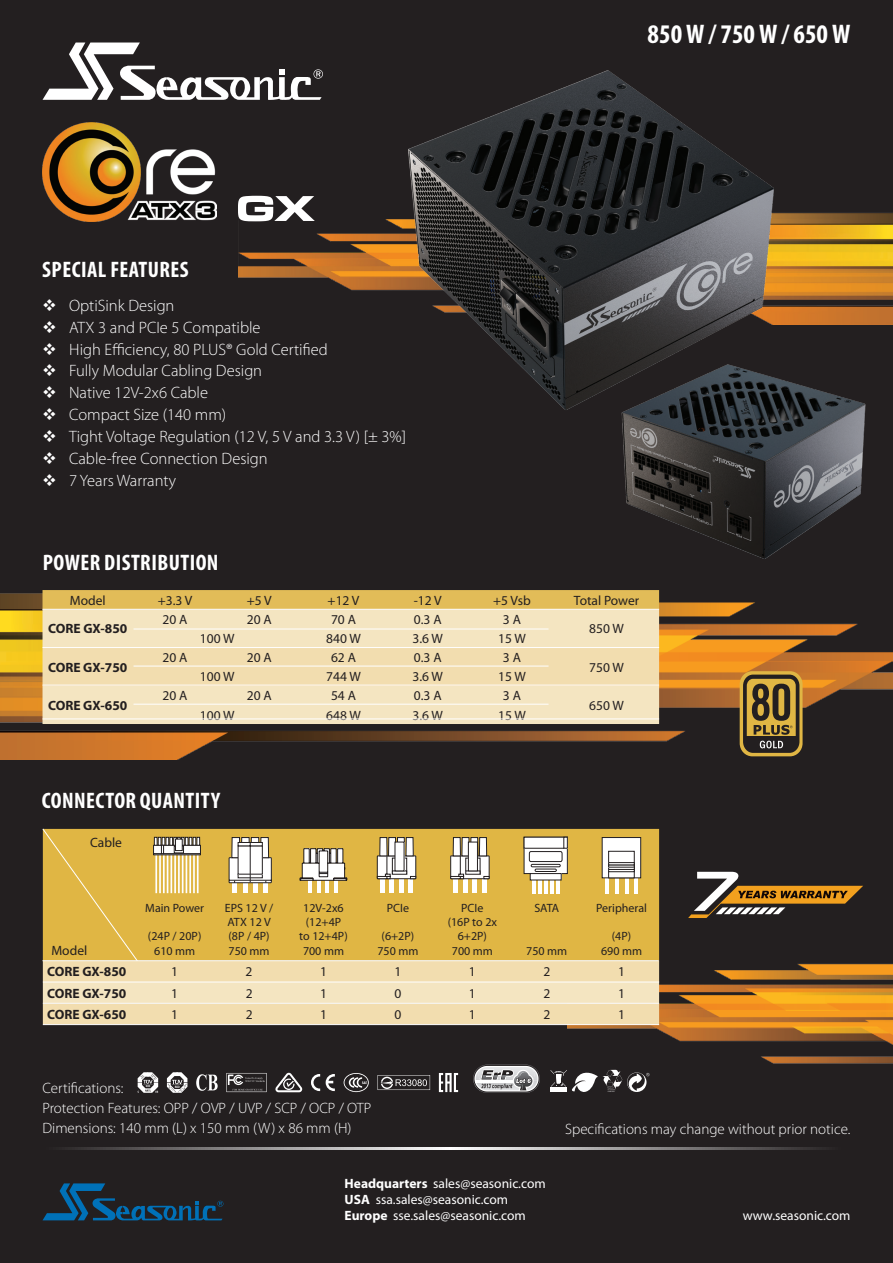
<style>
.page{position:relative;width:893px;height:1263px;background:#231f20}
.page>*{position:absolute;margin:0;border:0;box-sizing:border-box;transform-origin:0 0}
.t1{font:700 condensed 27px "Myriad Pro";color:#fff}
.t2{font:700 condensed 22.5px "Myriad Pro";letter-spacing:.02em;color:#fff}
.t3{font:300 16.5px/21.9px "Myriad Pro";color:#fff}
.t4{font:300 15px/20.1px "Myriad Pro";color:#fff}
.t5{font:13.5px "Myriad Pro";color:#231f20}
.t6{font:13.5px/16.2px "Myriad Pro";color:#fff}
.t7{font:700 13.5px "Myriad Pro";color:#231f20}
.t8{font:12px/14.4px "Myriad Pro";color:#231f20;text-align:center}
.s1{font-weight:700}
</style>
<div class="page">
<img style="left:0;top:590px;width:893px;height:169px">
<img style="left:239px;top:213px;width:654px;height:112px">
<img style="left:568px;top:957px;width:325px;height:118px">
<svg style="left:43px;top:43px;width:280px;height:57px"></svg>
<hr style="left:43px;top:1147px;width:807px;height:3px;background:#fff">
<svg style="left:43px;top:590px;width:616px;height:19px"></svg>
<div style="left:43px;top:610px;width:616px;height:114px;background:#f4e5c1"></div>
<div style="left:43px;top:648px;width:616px;height:37px;background:#f2ddaf"></div>
<hr style="left:43px;top:647px;width:616px;height:1px;background:#fff">
<hr style="left:43px;top:609px;width:616px;height:1px;background:#fff">
<hr style="left:43px;top:685px;width:616px;height:1px;background:#fff">
<hr style="left:43px;top:718px;width:616px;height:1px;background:#fff">
<hr style="left:134px;top:629px;width:415px;height:1px;background:#fff">
<hr style="left:134px;top:666px;width:415px;height:1px;background:#fff">
<hr style="left:134px;top:704px;width:415px;height:1px;background:#fff">
<hr style="left:43px;top:1024px;width:616px;height:1px;background:#fff">
<div style="left:550px;top:1087px;width:17px;height:5px;background:#fff"></div>
<svg style="left:551px;top:1065px;width:98px;height:27px"></svg>
<svg style="left:226px;top:1073px;width:41px;height:19px"></svg>
<svg style="left:196px;top:1074px;width:22px;height:17px"></svg>
<svg style="left:311px;top:1074px;width:24px;height:17px"></svg>
<svg style="left:167px;top:1072px;width:20px;height:21px"></svg>
<svg style="left:138px;top:1072px;width:20px;height:21px"></svg>
<svg style="left:275px;top:1073px;width:27px;height:19px"></svg>
<svg style="left:344px;top:1073px;width:25px;height:19px"></svg>
<svg style="left:378px;top:1075px;width:52px;height:15px"></svg>
<svg style="left:439px;top:1073px;width:19px;height:19px"></svg>
<svg style="left:473px;top:1065px;width:67px;height:28px"></svg>
<svg style="left:43px;top:1183px;width:180px;height:37px"></svg>
<svg style="left:688px;top:872px;width:175px;height:46px"></svg>
<div style="left:740px;top:671px;width:63px;height:85px;background:linear-gradient(to bottom,#e0b544,#e0b644);border-radius:13px"></div>
<svg style="left:743px;top:675px;width:56px;height:78px"></svg>
<img style="left:622px;top:395px;width:244px;height:164px">
<img style="left:351px;top:70px;width:484px;height:348px">
<img style="left:43px;top:123px;width:173px;height:98px">
<svg style="left:238px;top:196px;width:77px;height:25px"></svg>
<svg style="left:42px;top:828px;width:617px;height:196px"></svg>
<h1 class="t1" style="left:648px;top:17px;width:204px">850 W / 750 W / 650 W</h1>
<h2 class="t2" style="left:42px;top:255px;width:148px">SPECIAL FEATURES</h2>
<p class="t3" style="left:69px;top:294px;width:338px">OptiSink Design<br>ATX 3 and PCIe 5 Compatible<br>High Efficiency, 80 PLUS® Gold Certified<br>Fully Modular Cabling Design<br>Native 12V-2x6 Cable<br>Compact Size (140 mm)<br>Tight Voltage Regulation (12 V, 5 V and 3.3 V) [± 3%]<br>Cable-free Connection Design<br>7 Years Warranty</p>
<h2 class="t2" style="left:43px;top:548px;width:177px">POWER DISTRIBUTION</h2>
<p class="t5" style="left:70px;top:592px;width:37px">Model</p>
<p class="t5" style="left:158px;top:592px;width:36px">+3.3 V</p>
<p class="t5" style="left:247px;top:592px;width:26px">+5 V</p>
<p class="t5" style="left:328px;top:592px;width:33px">+12 V</p>
<p class="t5" style="left:414px;top:592px;width:29px">-12 V</p>
<p class="t5" style="left:493px;top:592px;width:39px">+5 Vsb</p>
<p class="t5" style="left:574px;top:592px;width:67px">Total Power</p>
<p class="t7" style="left:48px;top:620px;width:81px">CORE GX-850</p>
<p class="t5" style="left:163px;top:611px;width:26px">20 A</p>
<p class="t5" style="left:247px;top:611px;width:26px">20 A</p>
<p class="t5" style="left:331px;top:611px;width:26px">70 A</p>
<p class="t5" style="left:414px;top:611px;width:29px">0.3 A</p>
<p class="t5" style="left:503px;top:611px;width:20px">3 A</p>
<p class="t5" style="left:589px;top:620px;width:36px">850 W</p>
<p class="t5" style="left:200px;top:630px;width:36px">100 W</p>
<p class="t5" style="left:326px;top:630px;width:36px">840 W</p>
<p class="t5" style="left:412px;top:630px;width:32px">3.6 W</p>
<p class="t5" style="left:498px;top:630px;width:29px">15 W</p>
<p class="t7" style="left:48px;top:658px;width:81px">CORE GX-750</p>
<p class="t7" style="left:48px;top:697px;width:81px">CORE GX-650</p>
<p class="t5" style="left:163px;top:649px;width:26px">20 A</p>
<p class="t5" style="left:247px;top:649px;width:26px">20 A</p>
<p class="t5" style="left:331px;top:649px;width:26px">62 A</p>
<p class="t5" style="left:414px;top:649px;width:29px">0.3 A</p>
<p class="t5" style="left:503px;top:649px;width:20px">3 A</p>
<p class="t5" style="left:200px;top:668px;width:36px">100 W</p>
<p class="t5" style="left:326px;top:668px;width:36px">744 W</p>
<p class="t5" style="left:412px;top:668px;width:32px">3.6 W</p>
<p class="t5" style="left:498px;top:668px;width:29px">15 W</p>
<p class="t5" style="left:163px;top:687px;width:26px">20 A</p>
<p class="t5" style="left:247px;top:687px;width:26px">20 A</p>
<p class="t5" style="left:331px;top:687px;width:26px">54 A</p>
<p class="t5" style="left:414px;top:687px;width:29px">0.3 A</p>
<p class="t5" style="left:503px;top:687px;width:20px">3 A</p>
<p class="t5" style="left:200px;top:707px;width:36px">100 W</p>
<p class="t5" style="left:326px;top:707px;width:36px">648 W</p>
<p class="t5" style="left:412px;top:707px;width:32px">3.6 W</p>
<p class="t5" style="left:498px;top:707px;width:29px">15 W</p>
<h2 class="t2" style="left:42px;top:786px;width:180px">CONNECTOR QUANTITY</h2>
<p class="t5" style="left:90px;top:834px;width:33px">Cable</p>
<p class="t5" style="left:589px;top:659px;width:36px">750 W</p>
<p class="t5" style="left:589px;top:697px;width:36px">650 W</p>
<p class="t5" style="left:51px;top:942px;width:37px">Model</p>
<p class="t8" style="left:145px;top:900px;width:60px">Main Power</p>
<p class="t8" style="left:148px;top:929px;width:55px">(24P / 20P)<br>610 mm</p>
<p class="t8" style="left:225px;top:900px;width:50px;text-align:left">EPS 12 V /<br>ATX 12 V (8P / 4P)<br>750 mm</p>
<p class="t8" style="left:299px;top:900px;width:50px">12V-2x6 (12+4P to 12+4P)<br>700 mm</p>
<p class="t8" style="left:387px;top:900px;width:24px">PCIe</p>
<p class="t8" style="left:377px;top:929px;width:43px">(6+2P)<br>750 mm</p>
<p class="t8" style="left:448px;top:900px;width:51px">PCIe<br>(16P to 2x<br>6+2P)<br>700 mm</p>
<p class="t8" style="left:534px;top:900px;width:26px">SATA</p>
<p class="t8" style="left:526px;top:943px;width:43px">750 mm</p>
<p class="t8" style="left:596px;top:900px;width:52px">Peripheral</p>
<p class="t8" style="left:601px;top:929px;width:43px">(4P)<br>690 mm</p>
<p class="t7" style="left:47px;top:963px;width:81px">CORE GX-850</p>
<p class="t5" style="left:171px;top:963px;width:8px">1</p>
<p class="t5" style="left:246px;top:963px;width:8px">2</p>
<p class="t5" style="left:320px;top:963px;width:8px">1</p>
<p class="t5" style="left:394px;top:963px;width:8px">1</p>
<p class="t5" style="left:469px;top:963px;width:8px">1</p>
<p class="t5" style="left:543px;top:963px;width:8px">2</p>
<p class="t5" style="left:618px;top:963px;width:8px">1</p>
<p class="t7" style="left:47px;top:984px;width:81px">CORE GX-750</p>
<p class="t5" style="left:171px;top:985px;width:8px">1</p>
<p class="t5" style="left:246px;top:985px;width:8px">2</p>
<p class="t5" style="left:320px;top:985px;width:8px">1</p>
<p class="t5" style="left:394px;top:985px;width:8px">0</p>
<p class="t5" style="left:469px;top:985px;width:8px">1</p>
<p class="t5" style="left:543px;top:985px;width:8px">2</p>
<p class="t5" style="left:618px;top:985px;width:8px">1</p>
<p class="t7" style="left:47px;top:1005px;width:81px">CORE GX-650</p>
<p class="t5" style="left:171px;top:1006px;width:8px">1</p>
<p class="t5" style="left:246px;top:1006px;width:8px">2</p>
<p class="t5" style="left:320px;top:1006px;width:8px">1</p>
<p class="t5" style="left:394px;top:1006px;width:8px">0</p>
<p class="t5" style="left:469px;top:1006px;width:8px">1</p>
<p class="t5" style="left:543px;top:1006px;width:8px">2</p>
<p class="t5" style="left:618px;top:1006px;width:8px">1</p>
<p class="t4" style="left:43px;top:1077px;width:330px">Certifications:<br>Protection Features: OPP / OVP / UVP / SCP / OCP / OTP<br>Dimensions: 140 mm (L) x 150 mm (W) x 86 mm (H)</p>
<p class="t6" style="left:345px;top:1175px;width:203px"><span class="s1">Headquarters</span> sales@seasonic.com<br><span class="s1">USA</span> ssa.sales@seasonic.com<br><span class="s1">Europe</span> sse.sales@seasonic.com</p>
<p class="t4" style="left:565px;top:1119px;width:287px">Specifications may change without prior notice.</p>
<p class="t6" style="left:743px;top:1207px;width:109px">www.seasonic.com</p>
</div>
